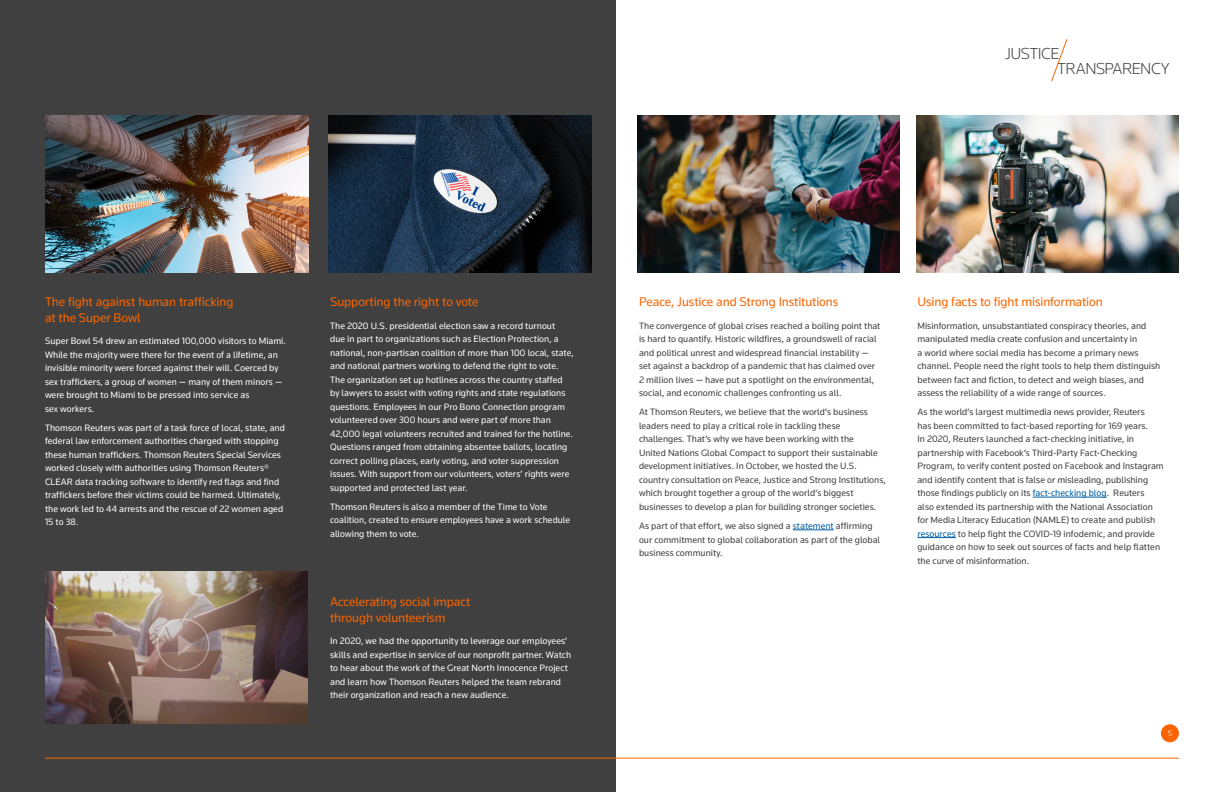
<style>
.page{position:relative;width:1224px;height:792px;background:#fff}
.page>*{position:absolute;margin:0;border:0;box-sizing:border-box;transform-origin:0 0}
.t1{font:300 16.4px/14.8px "Knowledge 2017";letter-spacing:-.025em;color:#404040}
.t2{font:13px/15.6px "Knowledge 2017";letter-spacing:-.01em;color:#fa6400}
.t3{font:9.5px/13.5px "Knowledge 2017";letter-spacing:.005em;color:#404040}
.t4{font:9.5px/13.5px "Knowledge 2017";letter-spacing:.005em;color:#fff}
.t5{font:300 8px "Knowledge 2017";color:#fff}
.s1{color:#005da2}
</style>
<div class="page">
<div style="left:0;top:0;width:616px;height:792px;background:#404040"></div>
<hr style="left:1033px;top:497px;width:74px;height:1px;background:#005da2">
<hr style="left:917px;top:537px;width:39px;height:1px;background:#005da2">
<img style="left:917px;top:116px;width:262px;height:157px">
<img style="left:45px;top:571px;width:262px;height:153px">
<img style="left:328px;top:116px;width:263px;height:157px">
<div style="left:157px;top:618px;width:53px;height:53px;border:2px solid #fff;border-radius:50%"></div>
<svg style="left:178px;top:634px;width:15px;height:22px"></svg>
<div style="left:1161px;top:724px;width:18px;height:18px;background:#fa6400;border-radius:50%"></div>
<hr style="left:45px;top:758px;width:1134px;height:1px;background:#fa6400">
<svg style="left:1051px;top:39px;width:17px;height:43px"></svg>
<hr style="left:793px;top:530px;width:41px;height:1px;background:#005da2">
<img style="left:637px;top:116px;width:263px;height:157px">
<img style="left:45px;top:116px;width:263px;height:157px">
<h1 class="t1" style="left:1058px;top:46px;width:114px;text-indent:-52px">JUSTICE<br>TRANSPARENCY</h1>
<h2 class="t2" style="left:45px;top:294px;width:190px">The fight against human trafficking at the Super Bowl</h2>
<p class="t4" style="left:45px;top:334px;width:242px">Super Bowl 54 drew an estimated 100,000 visitors to Miami.<br>While the majority were there for the event of a lifetime, an invisible minority were forced against their will. Coerced by sex traffickers, a group of women — many of them minors — were brought to Miami to be pressed into service as<br>sex workers.</p>
<p class="t4" style="left:45px;top:421px;width:241px">Thomson Reuters was part of a task force of local, state, and federal law enforcement authorities charged with stopping these human traffickers. Thomson Reuters Special Services worked closely with authorities using Thomson Reuters® CLEAR data tracking software to identify red flags and find traffickers before their victims could be harmed. Ultimately, the work led to 44 arrests and the rescue of 22 women aged 15 to 38.</p>
<h2 class="t2" style="left:330px;top:294px;width:150px">Supporting the right to vote</h2>
<p class="t4" style="left:330px;top:319px;width:245px">The 2020 U.S. presidential election saw a record turnout<br>due in part to organizations such as Election Protection, a national, non-partisan coalition of more than 100 local, state, and national partners working to defend the right to vote.<br>The organization set up hotlines across the country staffed by lawyers to assist with voting rights and state regulations questions. Employees in our Pro Bono Connection program volunteered over 300 hours and were part of more than 42,000 legal volunteers recruited and trained for the hotline.<br>Questions ranged from obtaining absentee ballots, locating correct polling places, early voting, and voter suppression issues. With support from our volunteers, voters’ rights were supported and protected last year.</p>
<p class="t4" style="left:330px;top:500px;width:241px">Thomson Reuters is also a member of the Time to Vote coalition, created to ensure employees have a work schedule allowing them to vote.</p>
<h2 class="t2" style="left:330px;top:594px;width:142px">Accelerating social impact through volunteerism</h2>
<p class="t4" style="left:330px;top:634px;width:242px">In 2020, we had the opportunity to leverage our employees’ skills and expertise in service of our nonprofit partner. Watch to hear about the work of the Great North Innocence Project and learn how Thomson Reuters helped the team rebrand their organization and reach a new audience.</p>
<h2 class="t2" style="left:639px;top:294px;width:201px">Peace, Justice and Strong Institutions</h2>
<p class="t3" style="left:639px;top:319px;width:243px">The convergence of global crises reached a boiling point that is hard to quantify. Historic wildfires, a groundswell of racial and political unrest and widespread financial instability — set against a backdrop of a pandemic that has claimed over 2 million lives — have put a spotlight on the environmental, social, and economic challenges confronting us all.</p>
<p class="t3" style="left:639px;top:405px;width:248px">At Thomson Reuters, we believe that the world’s business leaders need to play a critical role in tackling these challenges. That’s why we have been working with the<br>United Nations Global Compact to support their sustainable development initiatives. In October, we hosted the U.S. country consultation on Peace, Justice and Strong Institutions, which brought together a group of the world’s biggest businesses to develop a plan for building stronger societies.</p>
<p class="t3" style="left:639px;top:519px;width:243px">As part of that effort, we also signed a <span class="s1">statement</span> affirming our commitment to global collaboration as part of the global business community.</p>
<h2 class="t2" style="left:917px;top:294px;width:187px">Using facts to fight misinformation</h2>
<p class="t3" style="left:917px;top:319px;width:244px">Misinformation, unsubstantiated conspiracy theories, and manipulated media create confusion and uncertainty in<br>a world where social media has become a primary news channel. People need the right tools to help them distinguish between fact and fiction, to detect and weigh biases, and assess the reliability of a wide range of sources.</p>
<p class="t3" style="left:917px;top:405px;width:248px">As the world’s largest multimedia news provider, Reuters<br>has been committed to fact-based reporting for 169 years.<br>In 2020, Reuters launched a fact-checking initiative, in partnership with Facebook’s Third-Party Fact-Checking Program, to verify content posted on Facebook and Instagram and identify content that is false or misleading, publishing those findings publicly on its <span class="s1">fact-checking blog</span>. Reuters<br>also extended its partnership with the National Association for Media Literacy Education (NAMLE) to create and publish <span class="s1">resources</span> to help fight the COVID-19 infodemic, and provide guidance on how to seek out sources of facts and help flatten the curve of misinformation.</p>
<p class="t5" style="left:1168px;top:728px;width:6px">5</p>
</div>
